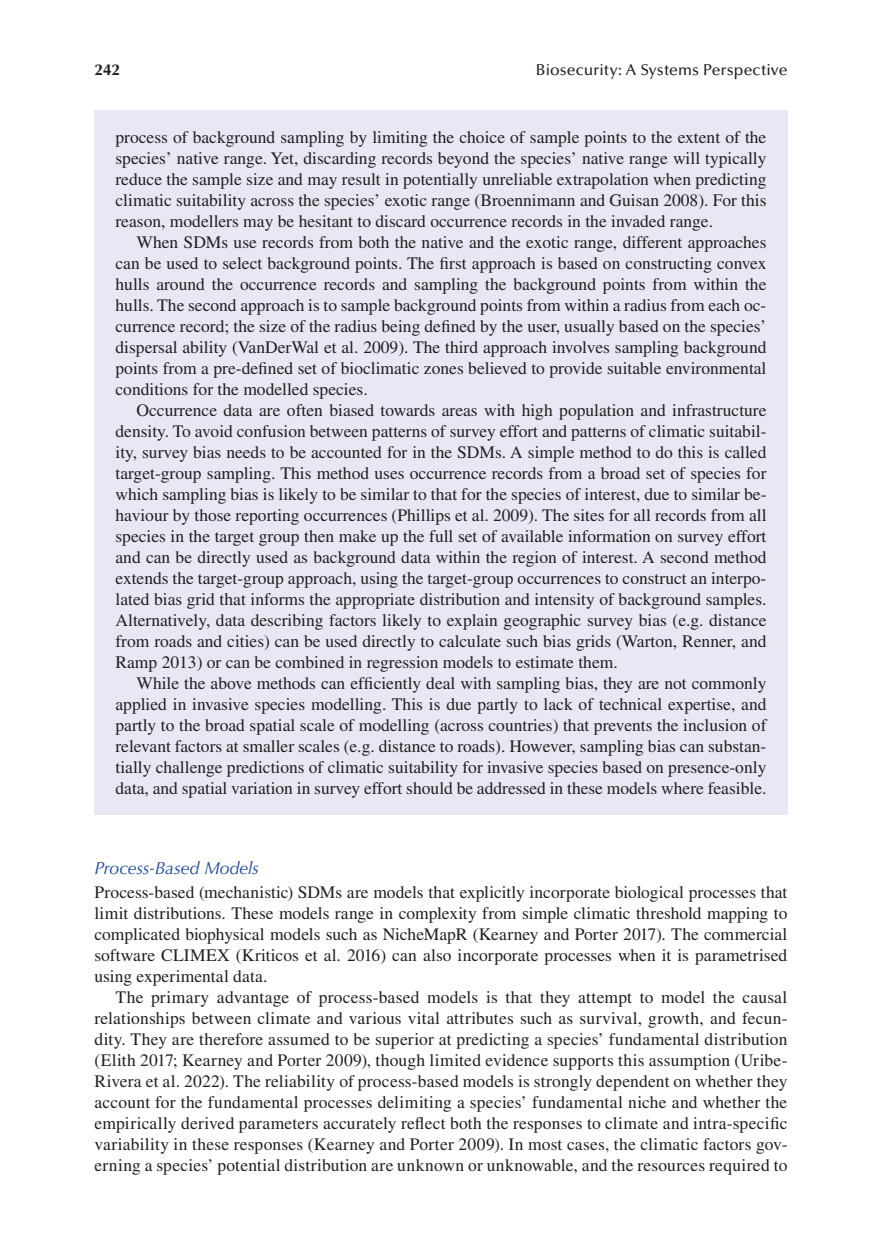
<style>
.page{position:relative;width:882px;height:1260px;background:#fff}
.page>*{position:absolute;margin:0;border:0;box-sizing:border-box;transform-origin:0 0}
.t1{font:17.5px/24.5px "Times LT Std";color:#231f20}
.t2{font:500 15.75px "Optima LT Std";letter-spacing:.005em;color:#231f20}
.t3{font:700 15.75px "Optima LT Std";color:#231f20}
.s1{font-family:"Optima LT Std";font-style:italic;color:#18469d}
</style>
<div class="page">
<div style="left:94px;top:110px;width:693px;height:705px;background:#e7e8f4"></div>
<p class="t3" style="left:95px;top:60px;width:27px">242</p>
<p class="t2" style="left:536px;top:60px;width:253px">Biosecurity: A Systems Perspective</p>
<p class="t1" style="left:116px;top:125px;width:652px">process of background sampling by limiting the choice of sample points to the extent of the</p>
<p class="t1" style="left:116px;top:146px;width:653px">species’ native range. Yet, discarding records beyond the species’ native range will typically</p>
<p class="t1" style="left:116px;top:167px;width:653px">reduce the sample size and may result in potentially unreliable extrapolation when predicting</p>
<p class="t1" style="left:116px;top:188px;width:652px">climatic suitability across the species’ exotic range (Broennimann and Guisan 2008). For this</p>
<p class="t1" style="left:116px;top:209px;width:599px">reason, modellers may be hesitant to discard occurrence records in the invaded range.</p>
<p class="t1" style="left:137px;top:230px;width:632px">When SDMs use records from both the native and the exotic range, different approaches</p>
<p class="t1" style="left:116px;top:251px;width:653px">can be used to select background points. The first approach is based on constructing convex</p>
<p class="t1" style="left:116px;top:272px;width:652px">hulls around the occurrence records and sampling the background points from within the</p>
<p class="t1" style="left:116px;top:293px;width:652px">hulls. The second approach is to sample background points from within a radius from each oc-</p>
<p class="t1" style="left:116px;top:314px;width:652px">currence record; the size of the radius being defined by the user, usually based on the species’</p>
<p class="t1" style="left:116px;top:335px;width:653px">dispersal ability (VanDerWal et al. 2009). The third approach involves sampling background</p>
<p class="t1" style="left:116px;top:356px;width:653px">points from a pre-defined set of bioclimatic zones believed to provide suitable environmental</p>
<p class="t1" style="left:116px;top:377px;width:254px">conditions for the modelled species.</p>
<p class="t1" style="left:137px;top:398px;width:632px">Occurrence data are often biased towards areas with high population and infrastructure</p>
<p class="t1" style="left:116px;top:419px;width:653px">density. To avoid confusion between patterns of survey effort and patterns of climatic suitabil-</p>
<p class="t1" style="left:116px;top:440px;width:653px">ity, survey bias needs to be accounted for in the SDMs. A simple method to do this is called</p>
<p class="t1" style="left:116px;top:461px;width:653px">target-group sampling. This method uses occurrence records from a broad set of species for</p>
<p class="t1" style="left:116px;top:482px;width:652px">which sampling bias is likely to be similar to that for the species of interest, due to similar be-</p>
<p class="t1" style="left:116px;top:503px;width:653px">haviour by those reporting occurrences (Phillips et al. 2009). The sites for all records from all</p>
<p class="t1" style="left:116px;top:524px;width:653px">species in the target group then make up the full set of available information on survey effort</p>
<p class="t1" style="left:116px;top:545px;width:653px">and can be directly used as background data within the region of interest. A second method</p>
<p class="t1" style="left:116px;top:566px;width:652px">extends the target-group approach, using the target-group occurrences to construct an interpo-</p>
<p class="t1" style="left:116px;top:587px;width:653px">lated bias grid that informs the appropriate distribution and intensity of background samples.</p>
<p class="t1" style="left:116px;top:608px;width:653px">Alternatively, data describing factors likely to explain geographic survey bias (e.g. distance</p>
<p class="t1" style="left:116px;top:629px;width:653px">from roads and cities) can be used directly to calculate such bias grids (Warton, Renner, and</p>
<p class="t1" style="left:116px;top:650px;width:504px">Ramp 2013) or can be combined in regression models to estimate them.</p>
<p class="t1" style="left:137px;top:671px;width:632px">While the above methods can efficiently deal with sampling bias, they are not commonly</p>
<p class="t1" style="left:116px;top:692px;width:652px">applied in invasive species modelling. This is due partly to lack of technical expertise, and</p>
<p class="t1" style="left:116px;top:713px;width:653px">partly to the broad spatial scale of modelling (across countries) that prevents the inclusion of</p>
<p class="t1" style="left:116px;top:734px;width:652px">relevant factors at smaller scales (e.g. distance to roads). However, sampling bias can substan-</p>
<p class="t1" style="left:116px;top:755px;width:652px">tially challenge predictions of climatic suitability for invasive species based on presence-only</p>
<p class="t1" style="left:116px;top:776px;width:652px">data, and spatial variation in survey effort should be addressed in these models where feasible.</p>
<p class="t1" style="left:95px;top:855px;width:694px"><span class="s1">Process-Based Models<br></span>Process-based (mechanistic) SDMs are models that explicitly incorporate biological processes that</p>
<p class="t1" style="left:95px;top:901px;width:695px">limit distributions. These models range in complexity from simple climatic threshold mapping to</p>
<p class="t1" style="left:95px;top:922px;width:694px">complicated biophysical models such as NicheMapR (Kearney and Porter 2017). The commercial</p>
<p class="t1" style="left:95px;top:943px;width:694px">software CLIMEX (Kriticos et al. 2016) can also incorporate processes when it is parametrised</p>
<p class="t1" style="left:95px;top:964px;width:174px">using experimental data.</p>
<p class="t1" style="left:116px;top:985px;width:673px">The primary advantage of process-based models is that they attempt to model the causal</p>
<p class="t1" style="left:95px;top:1006px;width:694px">relationships between climate and various vital attributes such as survival, growth, and fecun-</p>
<p class="t1" style="left:95px;top:1027px;width:694px">dity. They are therefore assumed to be superior at predicting a species’ fundamental distribution</p>
<p class="t1" style="left:95px;top:1048px;width:695px">(Elith 2017; Kearney and Porter 2009), though limited evidence supports this assumption (Uribe-</p>
<p class="t1" style="left:95px;top:1069px;width:694px">Rivera et al. 2022). The reliability of process-based models is strongly dependent on whether they</p>
<p class="t1" style="left:95px;top:1090px;width:694px">account for the fundamental processes delimiting a species’ fundamental niche and whether the</p>
<p class="t1" style="left:95px;top:1111px;width:695px">empirically derived parameters accurately reflect both the responses to climate and intra-specific</p>
<p class="t1" style="left:95px;top:1132px;width:694px">variability in these responses (Kearney and Porter 2009). In most cases, the climatic factors gov-</p>
<p class="t1" style="left:95px;top:1153px;width:695px">erning a species’ potential distribution are unknown or unknowable, and the resources required to</p>
</div>
